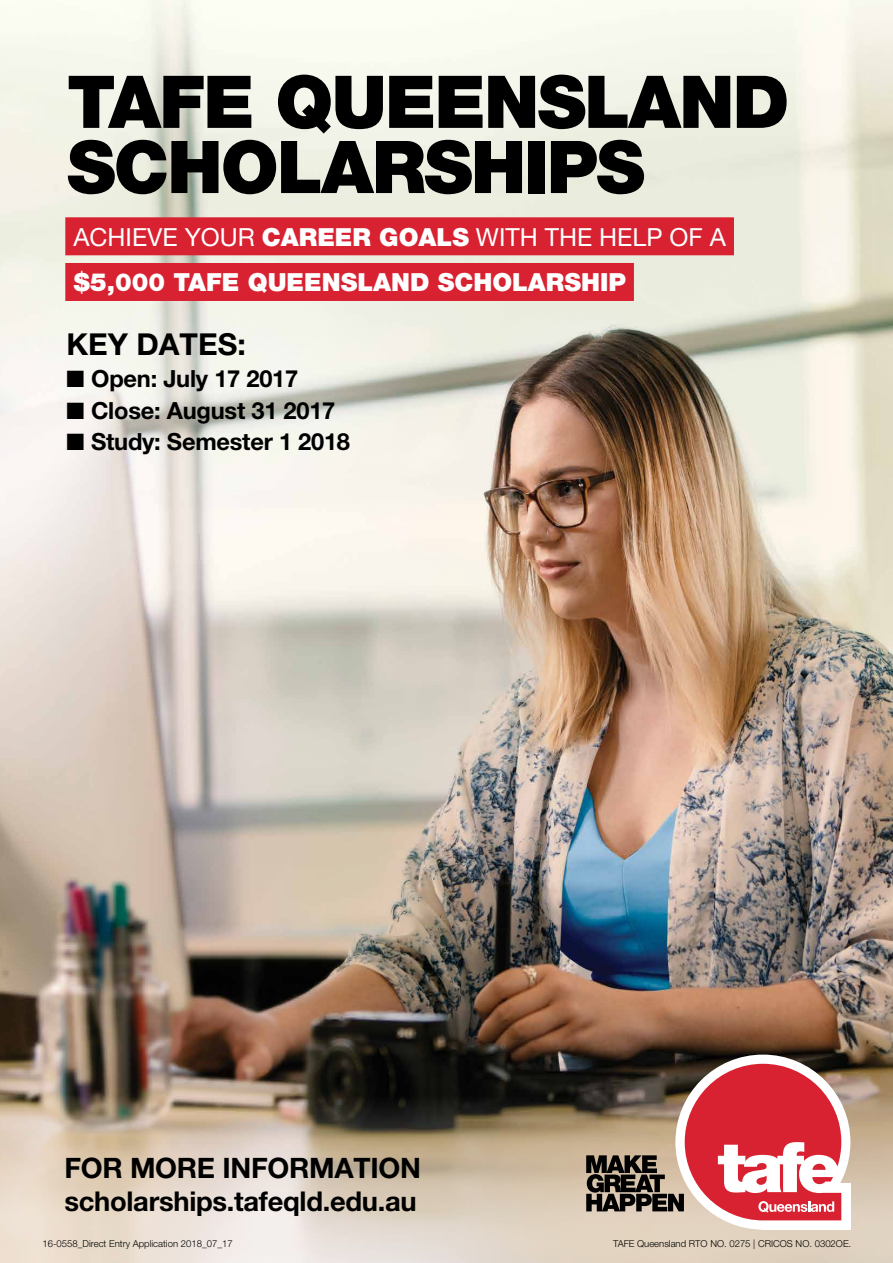
<style>
.page{position:relative;width:893px;height:1263px;background:#fff}
.page>*{position:absolute;margin:0;border:0;box-sizing:border-box;transform-origin:0 0}
.t1{font:900 72.9px/65.1px "Helvetica Neue LT Pro";letter-spacing:-.025em;color:#000}
.t2{font:700 30.3px "Helvetica Neue LT Pro";color:#000}
.t3{font:700 28.2px "Helvetica Neue LT Pro";letter-spacing:-.01em;color:#000}
.t4{font:700 27.3px "Helvetica Neue LT Pro";letter-spacing:-.01em;color:#000}
.t5{font:900 24.9px/45.6px "Helvetica Neue LT Pro";color:#fff}
.t6{font:700 23.7px "Helvetica Neue LT Pro";letter-spacing:-.01em;color:#000}
.t7{font:300 9.6px "Helvetica Neue LT Pro";color:#000}
.s1{font-weight:400}
</style>
<div class="page">
<img style="left:0;top:0;width:893px;height:1076px">
<div style="left:65px;top:217px;width:669px;height:38px;background:#d82231"></div>
<div style="left:65px;top:263px;width:569px;height:38px;background:#d82231"></div>
<svg style="left:0;top:1076px;width:893px;height:187px;background:#c0b2a2"></svg>
<div style="left:761px;top:1183px;width:90px;height:46px;background:#fff"></div>
<div style="left:675px;top:1054px;width:175px;height:175px;background:#fff;border-radius:50%"></div>
<svg style="left:586px;top:1064px;width:255px;height:156px"></svg>
<h1 class="t1" style="left:67px;top:69px;width:724px">TAFE QUEENSLAND<br>SCHOLARSHIPS</h1>
<h3 class="t5" style="left:73px;top:214px;width:654px"><span class="s1">ACHIEVE YOUR</span> CAREER GOALS <span class="s1">WITH THE HELP OF A </span>$5,000 TAFE QUEENSLAND SCHOLARSHIP</h3>
<h2 class="t2" style="left:66px;top:326px;width:181px">KEY DATES:</h2>
<h3 class="t6" style="left:66px;top:364px;width:233px">■ Open: July 17 2017</h3>
<h3 class="t6" style="left:66px;top:395px;width:270px">■ Close: August 31 2017</h3>
<h3 class="t6" style="left:66px;top:427px;width:285px">■ Study: Semester 1 2018</h3>
<h3 class="t3" style="left:64px;top:1150px;width:358px">FOR MORE INFORMATION</h3>
<h3 class="t4" style="left:64px;top:1185px;width:354px">scholarships.tafeqld.edu.au</h3>
<p class="t7" style="left:43px;top:1237px;width:192px">16-0558_Direct Entry Application 2018_07_17</p>
<p class="t7" style="left:613px;top:1237px;width:240px">TAFE Queensland RTO NO. 0275 | CRICOS NO. 0302OE.</p>
</div>
